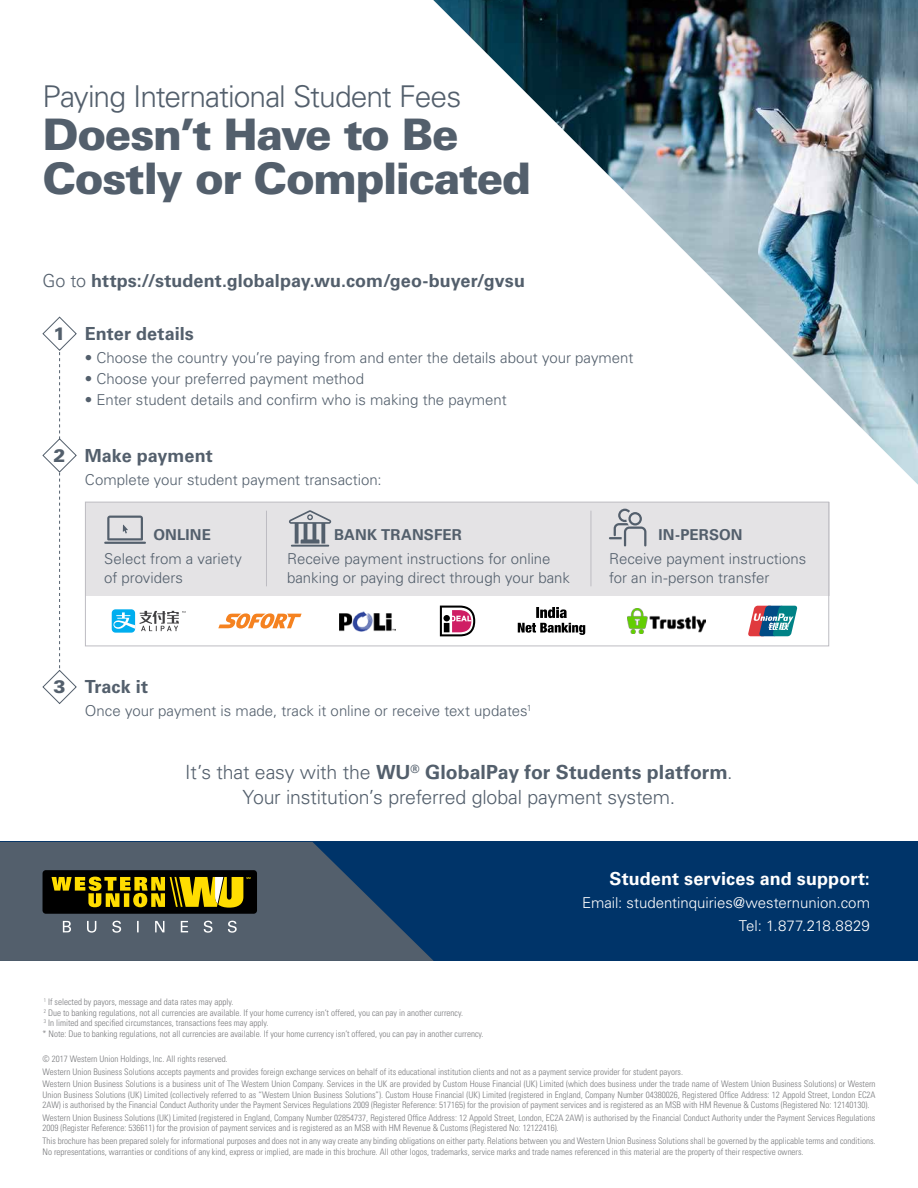
<style>
.page{position:relative;width:918px;height:1188px;background:#fff}
.page>*{position:absolute;margin:0;border:0;box-sizing:border-box;transform-origin:0 0}
.t1{font:900 43.5px/43.5px "Univers LT Pro 75";letter-spacing:-.035em;color:#535f6c}
.t2{font:300 30px "Univers LT Pro 45";letter-spacing:-.035em;color:#535f6c}
.t3{font:700 19.5px "Univers LT Pro 65";letter-spacing:.005em;color:#535f6c}
.t4{font:300 19.5px "Univers LT Pro 45";letter-spacing:-.01em;color:#535f6c}
.t5{font:700 18px "Univers LT Pro 65";letter-spacing:.005em;color:#535f6c}
.t6{font:700 18px "Univers LT Pro 65";letter-spacing:.005em;color:#fff}
.t7{font:900 18px "Univers LT Pro 75";color:#535f6c}
.t8{font:300 15px/18.8px "Univers LT Pro 45";color:#535f6c}
.t9{font:300 15px/23px "Univers LT Pro 45";color:#fff;text-align:right}
.t10{font:700 15px "Univers LT Pro 65";letter-spacing:.01em;color:#535f6c}
.t11{font:300 condensed 9px/10.5px "Univers LT Std";color:#797a7d}
.s1{font-family:"Univers LT Pro 45";font-weight:300}
</style>
<div class="page">
<div style="left:85px;top:502px;width:744px;height:93px;background:#e4e3e5"></div>
<div style="left:85px;top:502px;width:744px;height:144px;border:1px solid #bdbcc2"></div>
<img style="left:433px;top:0;width:485px;height:485px">
<svg style="left:42px;top:316px;width:35px;height:388px"></svg>
<div style="left:0;top:842px;width:918px;height:119px;background:#003469"></div>
<svg style="left:0;top:842px;width:434px;height:119px;fill:#535f6c"></svg>
<svg style="left:63px;top:921px;width:174px;height:12px;background:#6e7883"></svg>
<div style="left:43px;top:870px;width:214px;height:44px;background:#000;border-radius:3px"></div>
<svg style="left:52px;top:877px;width:199px;height:31px"></svg>
<div style="left:112px;top:609px;width:23px;height:24px;background:#00aeef;border-radius:4px"></div>
<svg style="left:112px;top:611px;width:73px;height:20px"></svg>
<img style="left:628px;top:609px;width:78px;height:24px">
<img style="left:339px;top:611px;width:56px;height:21px">
<svg style="left:518px;top:607px;width:67px;height:28px"></svg>
<svg style="left:104px;top:516px;width:42px;height:28px"></svg>
<hr style="left:266px;top:511px;width:1px;height:75px;background:#bdbcc2">
<hr style="left:591px;top:511px;width:1px;height:75px;background:#bdbcc2">
<svg style="left:609px;top:509px;width:37px;height:37px"></svg>
<svg style="left:289px;top:510px;width:42px;height:37px"></svg>
<svg style="left:748px;top:606px;width:49px;height:30px"></svg>
<svg style="left:440px;top:606px;width:35px;height:30px"></svg>
<svg style="left:218px;top:613px;width:84px;height:16px"></svg>
<h2 class="t2" style="left:43px;top:78px;width:420px">Paying International Student Fees</h2>
<h1 class="t1" style="left:43px;top:113px;width:490px">Doesn’t Have to Be<br>Costly or Complicated</h1>
<h3 class="t5" style="left:43px;top:270px;width:484px"><span class="s1">Go to</span> https://student.globalpay.wu.com/geo-buyer/gvsu</h3>
<h3 class="t7" style="left:54px;top:323px;width:14px">1</h3>
<h3 class="t7" style="left:54px;top:444px;width:14px">2</h3>
<h3 class="t5" style="left:85px;top:323px;width:111px">Enter details</h3>
<h3 class="t8" style="left:85px;top:349px;width:550px">• Choose the country you’re paying from and enter the details about your payment</h3>
<h3 class="t8" style="left:85px;top:369px;width:281px">• Choose your preferred payment method</h3>
<h3 class="t8" style="left:85px;top:390px;width:423px">• Enter student details and confirm who is making the payment</h3>
<h3 class="t5" style="left:85px;top:445px;width:130px">Make payment</h3>
<h3 class="t8" style="left:85px;top:470px;width:298px">Complete your student payment transaction:</h3>
<h3 class="t10" style="left:153px;top:526px;width:59px">ONLINE</h3>
<h3 class="t10" style="left:334px;top:526px;width:129px">BANK TRANSFER</h3>
<h3 class="t10" style="left:659px;top:526px;width:86px">IN-PERSON</h3>
<h3 class="t8" style="left:104px;top:550px;width:139px">Select from a variety of providers</h3>
<h3 class="t8" style="left:609px;top:550px;width:199px">Receive payment instructions for an in-person transfer</h3>
<h3 class="t8" style="left:287px;top:550px;width:285px">Receive payment instructions for online banking or paying direct through your bank</h3>
<h3 class="t7" style="left:54px;top:676px;width:14px">3</h3>
<h3 class="t5" style="left:85px;top:676px;width:65px">Track it</h3>
<h3 class="t8" style="left:85px;top:702px;width:448px">Once your payment is made, track it online or receive text updates<sup>1</sup></h3>
<h3 class="t3" style="left:185px;top:761px;width:549px"><span class="s1">It’s that easy with the</span> WU<sup>®</sup> GlobalPay for Students platform<span class="s1">.</span></h3>
<h3 class="t4" style="left:243px;top:785px;width:434px">Your institution’s preferred global payment system.</h3>
<h3 class="t6" style="left:610px;top:868px;width:262px">Student services and support:</h3>
<h3 class="t9" style="left:582px;top:891px;width:289px">Email: studentinquiries@westernunion.com<br>Tel: 1.877.218.8829</h3>
<p class="t11" style="left:43px;top:997px;width:443px"><sup>1</sup> If selected by payors, message and data rates may apply.<br><sup>2</sup> Due to banking regulations, not all currencies are available. If your home currency isn’t offered, you can pay in another currency.<br><sup>3</sup> In limited and specified circumstances, transactions fees may apply.<br>* Note: Due to banking regulations, not all currencies are available. If your home currency isn’t offered, you can pay in another currency.</p>
<p class="t11" style="left:43px;top:1053px;width:835px;line-height:12.6px">© 2017 Western Union Holdings, Inc. All rights reserved.<br>Western Union Business Solutions accepts payments and provides foreign exchange services on behalf of its educational institution clients and not as a payment service provider for student payors.<br>Western Union Business Solutions is a business unit of The Western Union Company. Services in the UK are provided by Custom House Financial (UK) Limited (which does business under the trade name of Western Union Business Solutions) or Western</p>
<p class="t11" style="left:43px;top:1089px;width:834px">Union Business Solutions (UK) Limited (collectively referred to as “Western Union Business Solutions”). Custom House Financial (UK) Limited (registered in England, Company Number 04380026, Registered Office Address: 12 Appold Street, London EC2A<br>2AW) is authorised by the Financial Conduct Authority under the Payment Services Regulations 2009 (Register Reference: 517165) for the provision of payment services and is registered as an MSB with HM Revenue &amp; Customs (Registered No: 12140130).</p>
<p class="t11" style="left:43px;top:1113px;width:834px">Western Union Business Solutions (UK) Limited (registered in England, Company Number 02854737, Registered Office Address: 12 Appold Street, London, EC2A 2AW) is authorised by the Financial Conduct Authority under the Payment Services Regulations<br>2009 (Register Reference: 536611) for the provision of payment services and is registered as an MSB with HM Revenue &amp; Customs (Registered No: 12122416).</p>
<p class="t11" style="left:43px;top:1136px;width:834px">This brochure has been prepared solely for informational purposes and does not in any way create any binding obligations on either party. Relations between you and Western Union Business Solutions shall be governed by the applicable terms and conditions.<br>No representations, warranties or conditions of any kind, express or implied, are made in this brochure. All other logos, trademarks, service marks and trade names referenced in this material are the property of their respective owners.</p>
</div>
